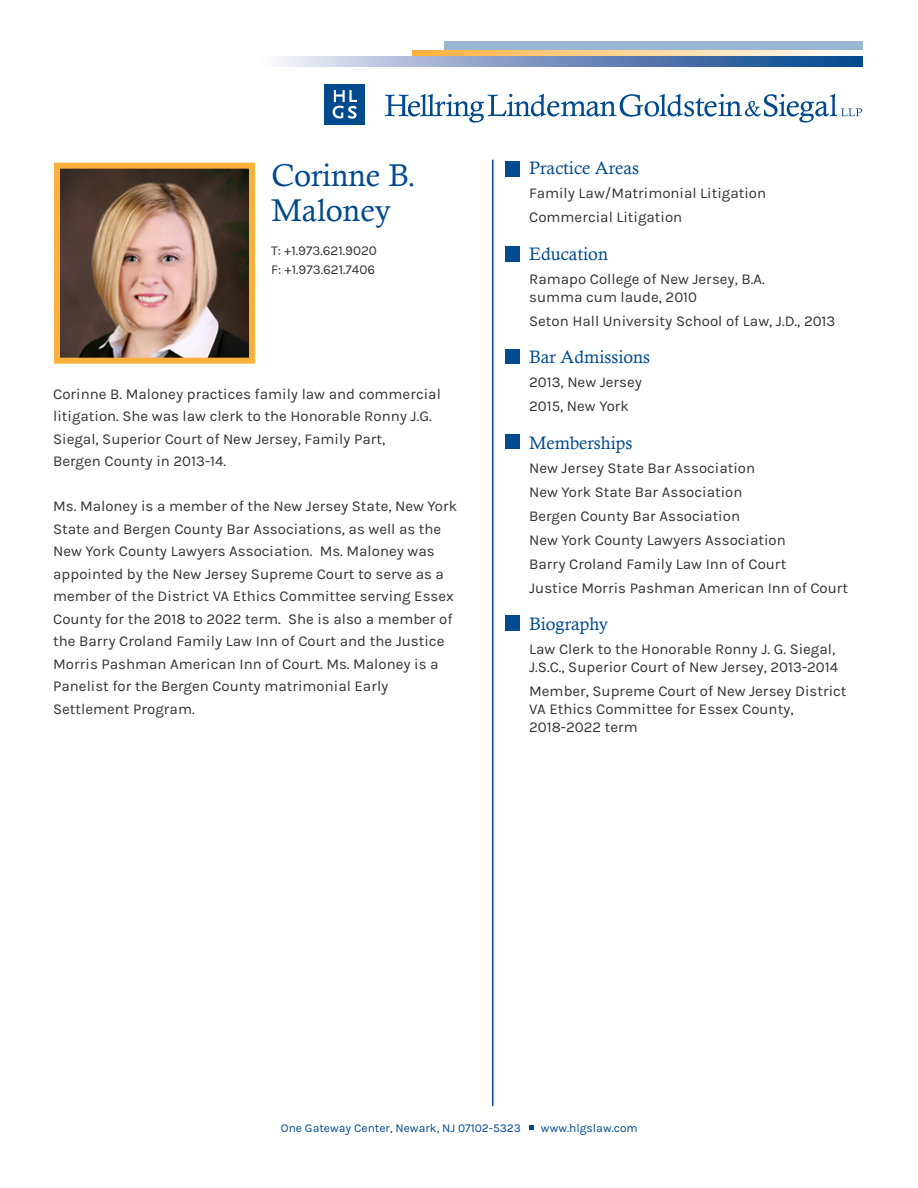
<style>
.page{position:relative;width:918px;height:1188px;background:#fff}
.page>*{position:absolute;margin:0;border:0;box-sizing:border-box;transform-origin:0 0}
.t1{font:31.5px/34.5px "Calisto";color:#004a8d}
.t2{font:18px "Calisto";color:#004a8d}
.t3{font:15px/22.5px "Karla";color:#333}
.t4{font:13.5px/19.5px "Karla";color:#333}
.t5{font:12px "Karla";color:#004a8d}
</style>
<div class="page">
<hr style="left:492px;top:160px;width:2px;height:946px;background:#004a8d">
<div style="left:325px;top:84px;width:40px;height:41px;background:#004a8d"></div>
<svg style="left:333px;top:90px;width:24px;height:29px"></svg>
<svg style="left:385px;top:94px;width:477px;height:29px"></svg>
<div style="left:444px;top:42px;width:419px;height:21px;background:#9ab7d1"></div>
<div style="left:412px;top:50px;width:464px;height:17px;background:linear-gradient(to right,#fcb13b,#fcfeff)"></div>
<svg style="left:277px;top:56px;width:585px;height:11px"></svg>
<img style="left:61px;top:170px;width:187px;height:187px">
<div style="left:54px;top:163px;width:201px;height:201px;border:6px solid #fbb03b"></div>
<div style="left:506px;top:161px;width:14px;height:15px;background:#004a8d"></div>
<div style="left:506px;top:349px;width:14px;height:15px;background:#004a8d"></div>
<div style="left:506px;top:247px;width:14px;height:15px;background:#004a8d"></div>
<div style="left:506px;top:434px;width:14px;height:15px;background:#004a8d"></div>
<div style="left:506px;top:616px;width:14px;height:15px;background:#004a8d"></div>
<svg style="left:530px;top:1126px;width:4px;height:4px"></svg>
<h1 class="t1" style="left:271px;top:158px;width:146px">Corinne B.<br>Maloney</h1>
<p class="t4" style="left:271px;top:241px;width:107px">T: +1.973.621.9020<br>F: +1.973.621.7406</p>
<p class="t3" style="left:53px;top:383px;width:389px">Corinne B. Maloney practices family law and commercial litigation. She was law clerk to the Honorable Ronny J.G.<br>Siegal, Superior Court of New Jersey, Family Part,<br>Bergen County in 2013-14.</p>
<p class="t3" style="left:53px;top:495px;width:405px">Ms. Maloney is a member of the New Jersey State, New York State and Bergen County Bar Associations, as well as the New York County Lawyers Association. Ms. Maloney was appointed by the New Jersey Supreme Court to serve as a member of the District VA Ethics Committee serving Essex County for the 2018 to 2022 term. She is also a member of the Barry Croland Family Law Inn of Court and the Justice Morris Pashman American Inn of Court. Ms. Maloney is a Panelist for the Bergen County matrimonial Early Settlement Program.</p>
<p class="t2" style="left:529px;top:158px;width:111px">Practice Areas</p>
<p class="t3" style="left:529px;top:182px;width:238px;line-height:24px">Family Law/Matrimonial Litigation<br>Commercial Litigation</p>
<p class="t2" style="left:529px;top:243px;width:80px">Education</p>
<p class="t3" style="left:529px;top:270px;width:237px;line-height:18px">Ramapo College of New Jersey, B.A. summa cum laude, 2010</p>
<p class="t3" style="left:529px;top:310px;width:308px">Seton Hall University School of Law, J.D., 2013</p>
<p class="t2" style="left:529px;top:347px;width:122px">Bar Admissions</p>
<p class="t3" style="left:529px;top:371px;width:114px;line-height:24px">2013, New Jersey<br>2015, New York</p>
<p class="t2" style="left:529px;top:432px;width:105px">Memberships</p>
<p class="t3" style="left:529px;top:456px;width:321px;line-height:24px">New Jersey State Bar Association<br>New York State Bar Association<br>Bergen County Bar Association<br>New York County Lawyers Association<br>Barry Croland Family Law Inn of Court<br>Justice Morris Pashman American Inn of Court</p>
<p class="t2" style="left:529px;top:614px;width:80px">Biography</p>
<p class="t3" style="left:529px;top:641px;width:311px;line-height:18px">Law Clerk to the Honorable Ronny J. G. Siegal,<br>J.S.C., Superior Court of New Jersey, 2013-2014</p>
<p class="t3" style="left:529px;top:683px;width:319px;line-height:18px">Member, Supreme Court of New Jersey District<br>VA Ethics Committee for Essex County,<br>2018-2022 term</p>
<p class="t5" style="left:281px;top:1121px;width:242px">One Gateway Center, Newark, NJ 07102-5323</p>
<p class="t5" style="left:541px;top:1121px;width:98px">www.hlgslaw.com</p>
</div>
